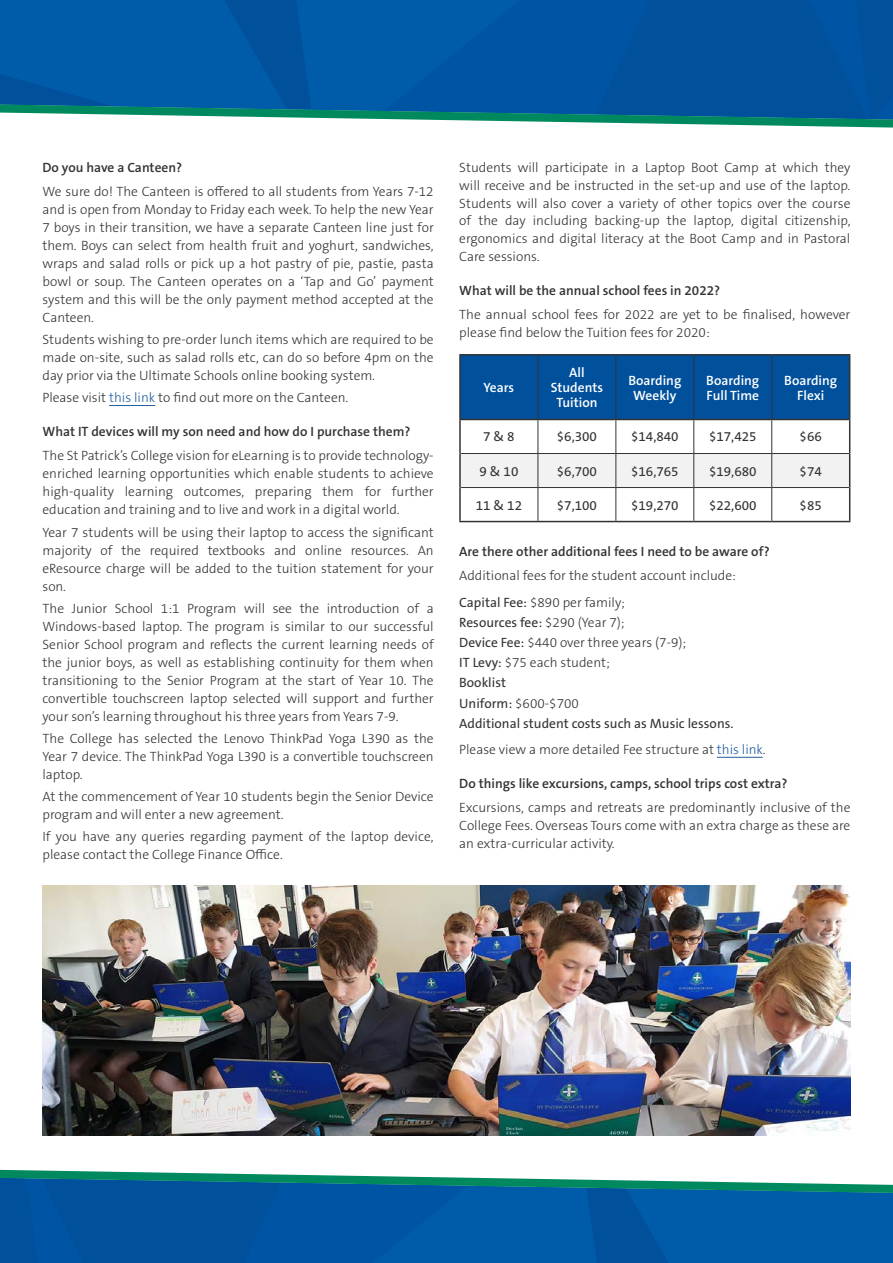
<style>
.page{position:relative;width:893px;height:1263px;background:#fff}
.page>*{position:absolute;margin:0;border:0;box-sizing:border-box;transform-origin:0 0}
.t1{font:300 13.5px/18px "The Sans B W3";color:#333334;text-align:justify}
.t2{font:600 13.5px "The Sans B W6";color:#333334}
.t3{font:13.5px "The Sans B W5 Plain";color:#333334}
.t4{font:600 13.5px/15px "The Sans B W6";color:#fff;text-align:center}
.s1{color:#215e9e}
.s2{font-family:"The Sans B W5 Plain";font-weight:400}
.s3{font-family:"The Sans B W3";font-weight:300}
</style>
<div class="page">
<svg style="left:0;top:1170px;width:893px;height:93px;background:#1467a4"></svg>
<svg style="left:0;top:0;width:893px;height:128px;background:#0f63a4"></svg>
<hr style="left:109px;top:405px;width:46px;height:1px;background:#215e9e">
<div style="left:461px;top:356px;width:388px;height:63px;background:#00509c"></div>
<div style="left:461px;top:454px;width:388px;height:33px;background:#f2f2f3"></div>
<hr style="left:538px;top:356px;width:1px;height:63px;background:#333334">
<hr style="left:615px;top:356px;width:1px;height:63px;background:#333334">
<hr style="left:693px;top:356px;width:1px;height:63px;background:#333334">
<hr style="left:771px;top:356px;width:1px;height:63px;background:#333334">
<hr style="left:459px;top:420px;width:2px;height:33px;background:#333334">
<hr style="left:849px;top:420px;width:1px;height:33px;background:#333334">
<hr style="left:459px;top:453px;width:2px;height:34px;background:#333334">
<hr style="left:849px;top:453px;width:1px;height:34px;background:#333334">
<hr style="left:459px;top:487px;width:2px;height:34px;background:#333334">
<hr style="left:849px;top:487px;width:1px;height:34px;background:#333334">
<hr style="left:459px;top:521px;width:79px;height:1px;background:#333334">
<hr style="left:538px;top:521px;width:78px;height:1px;background:#333334">
<hr style="left:616px;top:521px;width:78px;height:1px;background:#333334">
<hr style="left:694px;top:521px;width:78px;height:1px;background:#333334">
<hr style="left:772px;top:521px;width:78px;height:1px;background:#333334">
<hr style="left:538px;top:420px;width:1px;height:33px;background:#333334">
<hr style="left:615px;top:420px;width:1px;height:33px;background:#333334">
<hr style="left:693px;top:420px;width:1px;height:33px;background:#333334">
<hr style="left:771px;top:420px;width:1px;height:33px;background:#333334">
<hr style="left:461px;top:453px;width:77px;height:1px;background:#333334">
<hr style="left:538px;top:453px;width:78px;height:1px;background:#333334">
<hr style="left:538px;top:454px;width:1px;height:33px;background:#333334">
<hr style="left:616px;top:453px;width:78px;height:1px;background:#333334">
<hr style="left:615px;top:454px;width:1px;height:33px;background:#333334">
<hr style="left:694px;top:453px;width:78px;height:1px;background:#333334">
<hr style="left:693px;top:454px;width:1px;height:33px;background:#333334">
<hr style="left:772px;top:453px;width:77px;height:1px;background:#333334">
<hr style="left:771px;top:454px;width:1px;height:33px;background:#333334">
<hr style="left:461px;top:487px;width:77px;height:1px;background:#333334">
<hr style="left:538px;top:487px;width:78px;height:1px;background:#333334">
<hr style="left:538px;top:488px;width:1px;height:33px;background:#333334">
<hr style="left:616px;top:487px;width:78px;height:1px;background:#333334">
<hr style="left:615px;top:488px;width:1px;height:33px;background:#333334">
<hr style="left:694px;top:487px;width:78px;height:1px;background:#333334">
<hr style="left:693px;top:488px;width:1px;height:33px;background:#333334">
<hr style="left:772px;top:487px;width:77px;height:1px;background:#333334">
<hr style="left:771px;top:488px;width:1px;height:33px;background:#333334">
<hr style="left:459px;top:354px;width:79px;height:2px;background:#333334">
<hr style="left:459px;top:356px;width:2px;height:63px;background:#333334">
<hr style="left:538px;top:354px;width:78px;height:2px;background:#333334">
<hr style="left:616px;top:354px;width:78px;height:2px;background:#333334">
<hr style="left:694px;top:354px;width:78px;height:2px;background:#333334">
<hr style="left:772px;top:354px;width:78px;height:2px;background:#333334">
<hr style="left:849px;top:356px;width:1px;height:63px;background:#333334">
<hr style="left:459px;top:419px;width:79px;height:1px;background:#333334">
<hr style="left:538px;top:419px;width:78px;height:1px;background:#333334">
<hr style="left:616px;top:419px;width:78px;height:1px;background:#333334">
<hr style="left:694px;top:419px;width:78px;height:1px;background:#333334">
<hr style="left:772px;top:419px;width:78px;height:1px;background:#333334">
<hr style="left:717px;top:757px;width:46px;height:1px;background:#215e9e">
<img style="left:43px;top:886px;width:807px;height:249px">
<p class="t2" style="left:43px;top:158px;width:141px">Do you have a Canteen?</p>
<p class="t1" style="left:43px;top:182px;width:393px">We sure do! The Canteen is offered to all students from Years 7-12 and is open from Monday to Friday each week. To help the new Year 7 boys in their transition, we have a separate Canteen line just for them. Boys can select from health fruit and yoghurt, sandwiches, wraps and salad rolls or pick up a hot pastry of pie, pastie, pasta bowl or soup. The Canteen operates on a ‘Tap and Go’ payment system and this will be the only payment method accepted at the Canteen.</p>
<p class="t1" style="left:43px;top:331px;width:393px">Students wishing to pre-order lunch items which are required to be made on-site, such as salad rolls etc, can do so before 4pm on the day prior via the Ultimate Schools online booking system.</p>
<p class="t1" style="left:43px;top:389px;width:307px">Please visit <span class="s1">this link</span> to find out more on the Canteen.</p>
<p class="t2" style="left:43px;top:423px;width:370px">What IT devices will my son need and how do I purchase them?</p>
<p class="t1" style="left:43px;top:447px;width:393px">The St Patrick’s College vision for eLearning is to provide technology&shy;enriched learning opportunities which enable students to achieve high-quality learning outcomes, preparing them for further education and training and to live and work in a digital world.</p>
<p class="t1" style="left:43px;top:523px;width:393px">Year 7 students will be using their laptop to access the significant majority of the required textbooks and online resources. An eResource charge will be added to the tuition statement for your son.</p>
<p class="t1" style="left:43px;top:599px;width:393px">The Junior School 1:1 Program will see the introduction of a Windows-based laptop. The program is similar to our successful Senior School program and reflects the current learning needs of the junior boys, as well as establishing continuity for them when transitioning to the Senior Program at the start of Year 10. The convertible touchscreen laptop selected will support and further your son’s learning throughout his three years from Years 7-9.</p>
<p class="t1" style="left:43px;top:729px;width:393px">The College has selected the Lenovo ThinkPad Yoga L390 as the Year 7 device. The ThinkPad Yoga L390 is a convertible touchscreen laptop.</p>
<p class="t1" style="left:43px;top:788px;width:393px">At the commencement of Year 10 students begin the Senior Device program and will enter a new agreement.</p>
<p class="t1" style="left:43px;top:828px;width:393px">If you have any queries regarding payment of the laptop device, please contact the College Finance Office.</p>
<p class="t1" style="left:459px;top:158px;width:393px">Students will participate in a Laptop Boot Camp at which they will receive and be instructed in the set-up and use of the laptop.<br>Students will also cover a variety of other topics over the course of the day including backing-up the laptop, digital citizenship, ergonomics and digital literacy at the Boot Camp and in Pastoral Care sessions.</p>
<p class="t2" style="left:459px;top:282px;width:263px">What will be the annual school fees in 2022?</p>
<p class="t1" style="left:459px;top:306px;width:393px">The annual school fees for 2022 are yet to be finalised, however please find below the Tuition fees for 2020:</p>
<p class="t4" style="left:484px;top:380px;width:32px">Years</p>
<p class="t4" style="left:551px;top:365px;width:54px">All<br>Students<br>Tuition</p>
<p class="t4" style="left:628px;top:373px;width:55px">Boarding<br>Weekly</p>
<p class="t4" style="left:706px;top:373px;width:55px;text-align:left">Boarding<br>Full Time</p>
<p class="t4" style="left:784px;top:373px;width:55px">Boarding<br>Flexi</p>
<p class="t3" style="left:483px;top:428px;width:33px">7 &amp; 8</p>
<p class="t3" style="left:557px;top:428px;width:42px">$6,300</p>
<p class="t3" style="left:631px;top:428px;width:49px">$14,840</p>
<p class="t3" style="left:709px;top:428px;width:49px">$17,425</p>
<p class="t3" style="left:800px;top:428px;width:24px">$66</p>
<p class="t3" style="left:480px;top:462px;width:40px">9 &amp; 10</p>
<p class="t3" style="left:557px;top:462px;width:42px">$6,700</p>
<p class="t3" style="left:631px;top:462px;width:49px">$16,765</p>
<p class="t3" style="left:709px;top:462px;width:49px">$19,680</p>
<p class="t3" style="left:800px;top:462px;width:24px">$74</p>
<p class="t3" style="left:476px;top:496px;width:48px">11 &amp; 12</p>
<p class="t3" style="left:557px;top:496px;width:42px">$7,100</p>
<p class="t3" style="left:631px;top:496px;width:49px">$19,270</p>
<p class="t3" style="left:709px;top:496px;width:49px">$22,600</p>
<p class="t3" style="left:800px;top:496px;width:24px">$85</p>
<p class="t2" style="left:459px;top:543px;width:312px">Are there other additional fees I need to be aware of?</p>
<p class="t1" style="left:459px;top:563px;width:278px;line-height:26.5px">Additional fees for the student account include:<br><span class="s2">Capital Fee:</span> $890 per family;</p>
<p class="t3" style="left:459px;top:614px;width:167px">Resources fee: <span class="s3">$290 (Year 7);</span></p>
<p class="t1" style="left:459px;top:633px;width:229px;line-height:20.1px"><span class="s2">Device Fee:</span> $440 over three years (7-9);<br><span class="s2">IT Levy:</span> $75 each student;</p>
<p class="t3" style="left:459px;top:674px;width:48px">Booklist</p>
<p class="t1" style="left:459px;top:694px;width:121px"><span class="s2">Uniform:</span> $600-$700</p>
<p class="t3" style="left:459px;top:714px;width:276px">Additional student costs such as Music lessons.</p>
<p class="t1" style="left:459px;top:741px;width:308px">Please view a more detailed Fee structure at <span class="s1">this link</span>.</p>
<p class="t2" style="left:459px;top:774px;width:330px">Do things like excursions, camps, school trips cost extra?</p>
<p class="t1" style="left:459px;top:799px;width:393px">Excursions, camps and retreats are predominantly inclusive of the College Fees. Overseas Tours come with an extra charge as these are an extra-curricular activity.</p>
</div>
